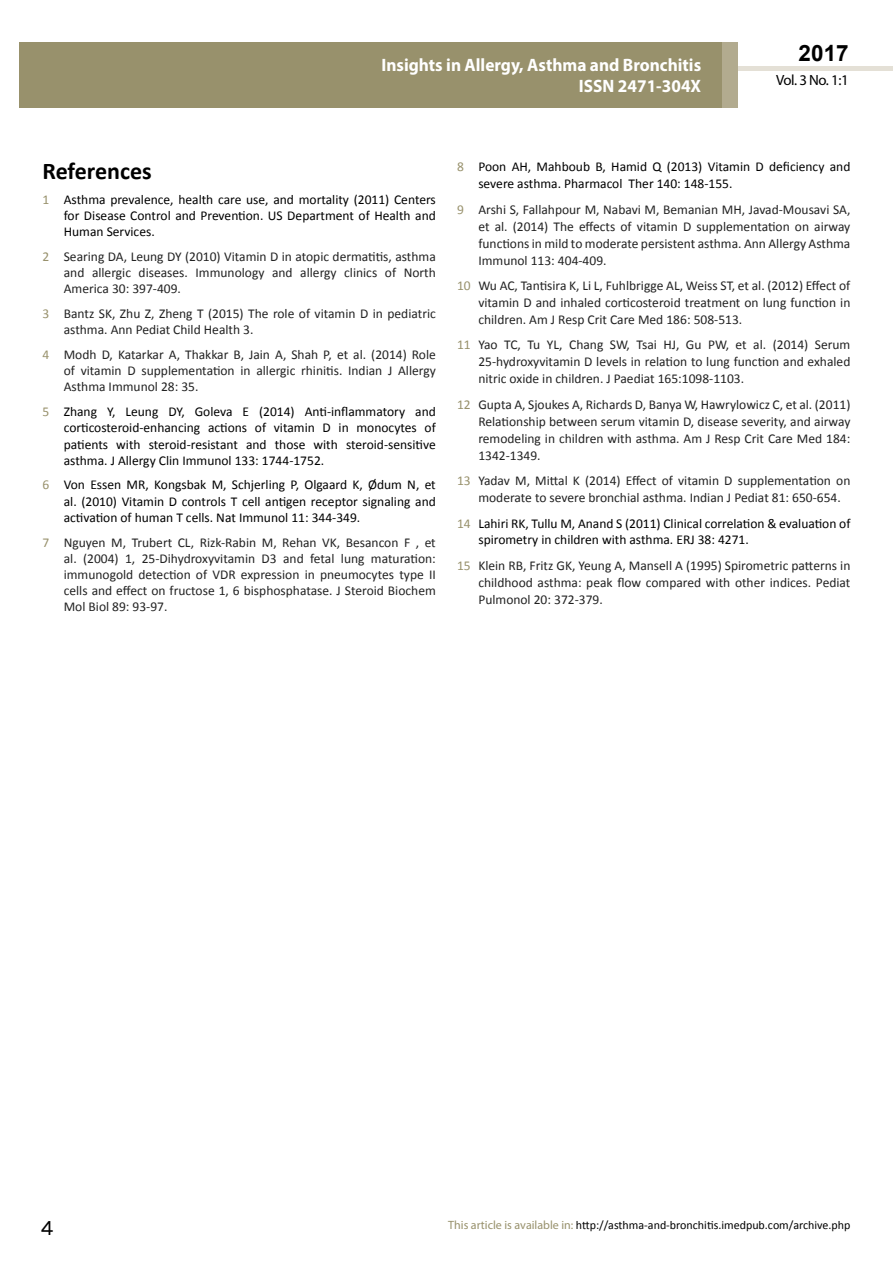
<style>
.page{position:relative;width:893px;height:1263px;background:#fff}
.page>*{position:absolute;margin:0;border:0;box-sizing:border-box;transform-origin:0 0}
.t1{font:25.5px "Tunga";color:#000}
.t2{font:700 24px "Calibri";color:#000}
.t3{font:700 22.5px "Arial";color:#000}
.t4{font:700 18px/21.6px "Myriad Pro";color:#fff;text-align:right;scale:.96 1}
.t5{font:14.85px "Myriad Pro";color:#000}
.t6{font:13.5px/17px "Calibri";color:#222;text-align:justify}
.t7{font:13.5px/16.2px "Calibri";color:#000;text-align:justify}
.t8{font:12px "Calibri";color:#000}
.s1{color:#98916c}
.s2{font-family:"Myriad Pro";color:#98916c}
</style>
<div class="page">
<div style="left:722px;top:66px;width:171px;height:5px;background:#e4e0d6"></div>
<div style="left:19px;top:42px;width:706px;height:66px;background:#98916c"></div>
<div style="left:723px;top:42px;width:15px;height:66px;background:#b2ab8f"></div>
<h3 class="t4" style="left:381px;top:53px;width:335px">Insights in Allergy, Asthma and Bronchitis<br>ISSN 2471-304X</h3>
<h3 class="t3" style="left:799px;top:38px;width:52px">2017</h3>
<p class="t5" style="left:776px;top:71px;width:74px">Vol. 3 No. 1:1</p>
<h2 class="t2" style="left:43px;top:156px;width:111px">References</h2>
<p class="t7" style="left:64px;top:191px;width:374px;text-indent:-21px"><span class="s1">1</span> Asthma prevalence, health care use, and mortality (2011) Centers for Disease Control and Prevention. US Department of Health and Human Services.</p>
<p class="t6" style="left:64px;top:248px;width:374px;line-height:16.2px;text-indent:-21px"><span class="s1">2</span> Searing DA, Leung DY (2010) Vitamin D in atopic dermatitis, asthma and allergic diseases. Immunology and allergy clinics of North America 30: 397-409.</p>
<p class="t6" style="left:64px;top:306px;width:374px;line-height:16.2px;text-indent:-21px"><span class="s1">3</span> Bantz SK, Zhu Z, Zheng T (2015) The role of vitamin D in pediatric asthma. Ann Pediat Child Health 3.</p>
<p class="t6" style="left:64px;top:346px;width:374px;line-height:16.2px;text-indent:-21px"><span class="s1">4</span> Modh D, Katarkar A, Thakkar B, Jain A, Shah P, et al. (2014) Role of vitamin D supplementation in allergic rhinitis. Indian J Allergy Asthma Immunol 28: 35.</p>
<p class="t7" style="left:64px;top:404px;width:374px;text-indent:-21px"><span class="s1">5</span> Zhang Y, Leung DY, Goleva E (2014) Anti-inflammatory and corticosteroid-enhancing actions of vitamin D in monocytes of patients with steroid-resistant and those with steroid-sensitive asthma. J Allergy Clin Immunol 133: 1744-1752.</p>
<p class="t7" style="left:64px;top:477px;width:374px;text-indent:-21px"><span class="s1">6</span> Von Essen MR, Kongsbak M, Schjerling P, Olgaard K, Ødum N, et al. (2010) Vitamin D controls T cell antigen receptor signaling and activation of human T cells. Nat Immunol 11: 344-349.</p>
<p class="t6" style="left:64px;top:534px;width:374px;line-height:16.2px;text-indent:-21px"><span class="s1">7</span> Nguyen M, Trubert CL, Rizk-Rabin M, Rehan VK, Besancon F , et al. (2004) 1, 25-Dihydroxyvitamin D3 and fetal lung maturation: immunogold detection of VDR expression in pneumocytes type II cells and effect on fructose 1, 6 bisphosphatase. J Steroid Biochem Mol Biol 89: 93-97.</p>
<p class="t7" style="left:478px;top:158px;width:374px;line-height:17px;text-indent:-21px"><span class="s1">8</span> Poon AH, Mahboub B, Hamid Q (2013) Vitamin D deficiency and severe asthma. Pharmacol Ther 140: 148-155.</p>
<p class="t6" style="left:478px;top:201px;width:374px;text-indent:-21px"><span class="s1">9</span> Arshi S, Fallahpour M, Nabavi M, Bemanian MH, Javad-Mousavi SA, et al. (2014) The effects of vitamin D supplementation on airway functions in mild to moderate persistent asthma. Ann Allergy Asthma Immunol 113: 404-409.</p>
<p class="t6" style="left:478px;top:277px;width:374px;text-indent:-21px"><span class="s1">10</span> Wu AC, Tantisira K, Li L, Fuhlbrigge AL, Weiss ST, et al. (2012) Effect of vitamin D and inhaled corticosteroid treatment on lung function in children. Am J Resp Crit Care Med 186: 508-513.</p>
<p class="t6" style="left:478px;top:336px;width:374px;text-indent:-21px"><span class="s1">11</span> Yao TC, Tu YL, Chang SW, Tsai HJ, Gu PW, et al. (2014) Serum 25-hydroxyvitamin D levels in relation to lung function and exhaled nitric oxide in children. J Paediat 165:1098-1103.</p>
<p class="t6" style="left:478px;top:396px;width:374px;text-indent:-21px"><span class="s1">12</span> Gupta A, Sjoukes A, Richards D, Banya W, Hawrylowicz C, et al. (2011)<br>Relationship between serum vitamin D, disease severity, and airway remodeling in children with asthma. Am J Resp Crit Care Med 184:<br>1342-1349.</p>
<p class="t6" style="left:478px;top:472px;width:374px;text-indent:-21px"><span class="s1">13</span> Yadav M, Mittal K (2014) Effect of vitamin D supplementation on moderate to severe bronchial asthma. Indian J Pediat 81: 650-654.</p>
<p class="t7" style="left:478px;top:515px;width:374px;line-height:17px;text-indent:-21px"><span class="s1">14</span> Lahiri RK, Tullu M, Anand S (2011) Clinical correlation &amp; evaluation of spirometry in children with asthma. ERJ 38: 4271.</p>
<p class="t6" style="left:478px;top:557px;width:374px;text-indent:-21px"><span class="s1">15</span> Klein RB, Fritz GK, Yeung A, Mansell A (1995) Spirometric patterns in childhood asthma: peak flow compared with other indices. Pediat Pulmonol 20: 372-379.</p>
<h1 class="t1" style="left:40px;top:1211px;width:15px">4</h1>
<p class="t8" style="left:448px;top:1218px;width:404px"><span class="s2">This article is available in:</span> http://asthma-and-bronchitis.imedpub.com/archive.php</p>
</div>
